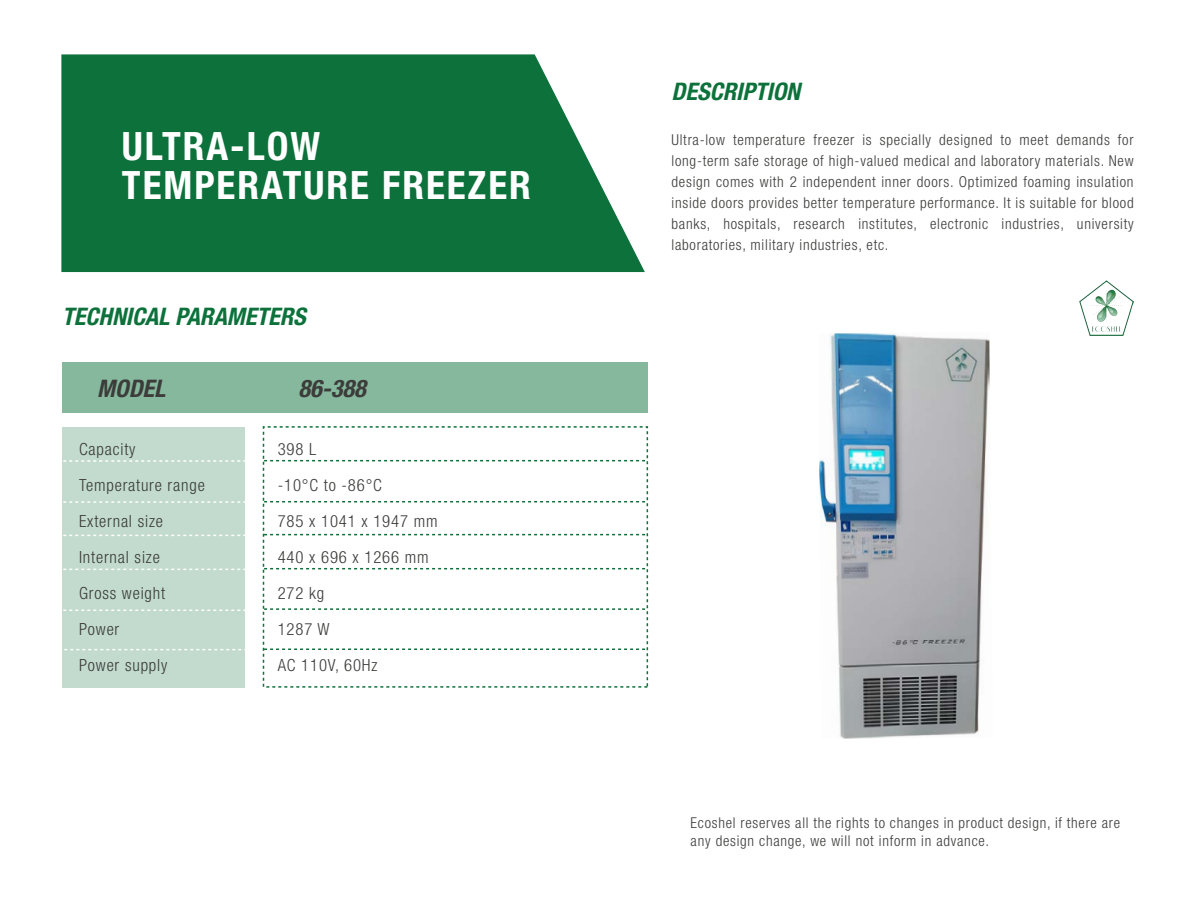
<style>
.page{position:relative;width:1188px;height:918px;background:#fff}
.page>*{position:absolute;margin:0;border:0;box-sizing:border-box;transform-origin:0 0}
.t1{font:700 condensed 39.15px/39.2px "Helvetica Neue LT Std";letter-spacing:.05em;color:#fff}
.t2{font:italic 700 condensed 24.15px "Helvetica Neue LT Std";color:#0c713a}
.t3{font:italic 700 condensed 24.15px "Helvetica Neue LT Std";color:#3c3c3b}
.t4{font:300 condensed 16.8px/36px "Helvetica Neue LT Std";letter-spacing:.05em;color:#3c3c3b}
.t5{font:300 condensed 15px/21px "Helvetica Neue LT Std";letter-spacing:.05em;color:#3c3c3b;text-align:justify}
.t6{font:300 condensed 14.85px/17.9px "Helvetica Neue LT Std";letter-spacing:.05em;color:#3c3c3b}
</style>
<div class="page">
<img style="left:1079px;top:281px;width:54px;height:55px">
<svg style="left:61px;top:54px;width:584px;height:218px;background:#237e4d"></svg>
<div style="left:62px;top:362px;width:585px;height:51px;background:#85b89c"></div>
<div style="left:62px;top:427px;width:183px;height:261px;background:#c2dbce"></div>
<svg style="left:266px;top:460px;width:379px;height:1px"></svg>
<svg style="left:266px;top:501px;width:379px;height:1px"></svg>
<svg style="left:266px;top:534px;width:379px;height:1px"></svg>
<svg style="left:63px;top:501px;width:182px;height:2px"></svg>
<svg style="left:63px;top:460px;width:182px;height:2px"></svg>
<svg style="left:63px;top:610px;width:182px;height:1px"></svg>
<svg style="left:63px;top:569px;width:182px;height:1px"></svg>
<svg style="left:63px;top:535px;width:182px;height:1px"></svg>
<svg style="left:266px;top:568px;width:379px;height:1px"></svg>
<svg style="left:64px;top:649px;width:181px;height:1px"></svg>
<svg style="left:266px;top:608px;width:379px;height:2px"></svg>
<svg style="left:266px;top:649px;width:379px;height:1px"></svg>
<img style="left:819px;top:333px;width:171px;height:406px">
<h1 class="t1" style="left:122px;top:126px;width:410px">ULTRA-LOW<br>TEMPERATURE FREEZER</h1>
<h2 class="t2" style="left:62px;top:302px;width:245px">TECHNICAL PARAMETERS</h2>
<h2 class="t3" style="left:97px;top:374px;width:70px">MODEL</h2>
<h2 class="t3" style="left:299px;top:374px;width:69px">86-388</h2>
<p class="t4" style="left:79px;top:431px;width:127px">Capacity<br>Temperature range<br>External size<br>Internal size<br>Gross weight<br>Power<br>Power supply</p>
<p class="t4" style="left:278px;top:431px;width:162px">398 L<br>-10°C to -86°C<br>785 x 1041 x 1947 mm<br>440 x 696 x 1266 mm<br>272 kg<br>1287 W<br>AC 110V, 60Hz</p>
<h2 class="t2" style="left:672px;top:76px;width:130px">DESCRIPTION</h2>
<p class="t5" style="left:672px;top:129px;width:464px">Ultra-low temperature freezer is specially designed to meet demands for long-term safe storage of high-valued medical and laboratory materials. New design comes with 2 independent inner doors. Optimized foaming insulation inside doors provides better temperature performance. It is suitable for blood banks, hospitals, research institutes, electronic industries, university laboratories, military industries, etc.</p>
<p class="t6" style="left:691px;top:814px;width:431px">Ecoshel reserves all the rights to changes in product design, if there are any design change, we will not inform in advance.</p>
</div>
